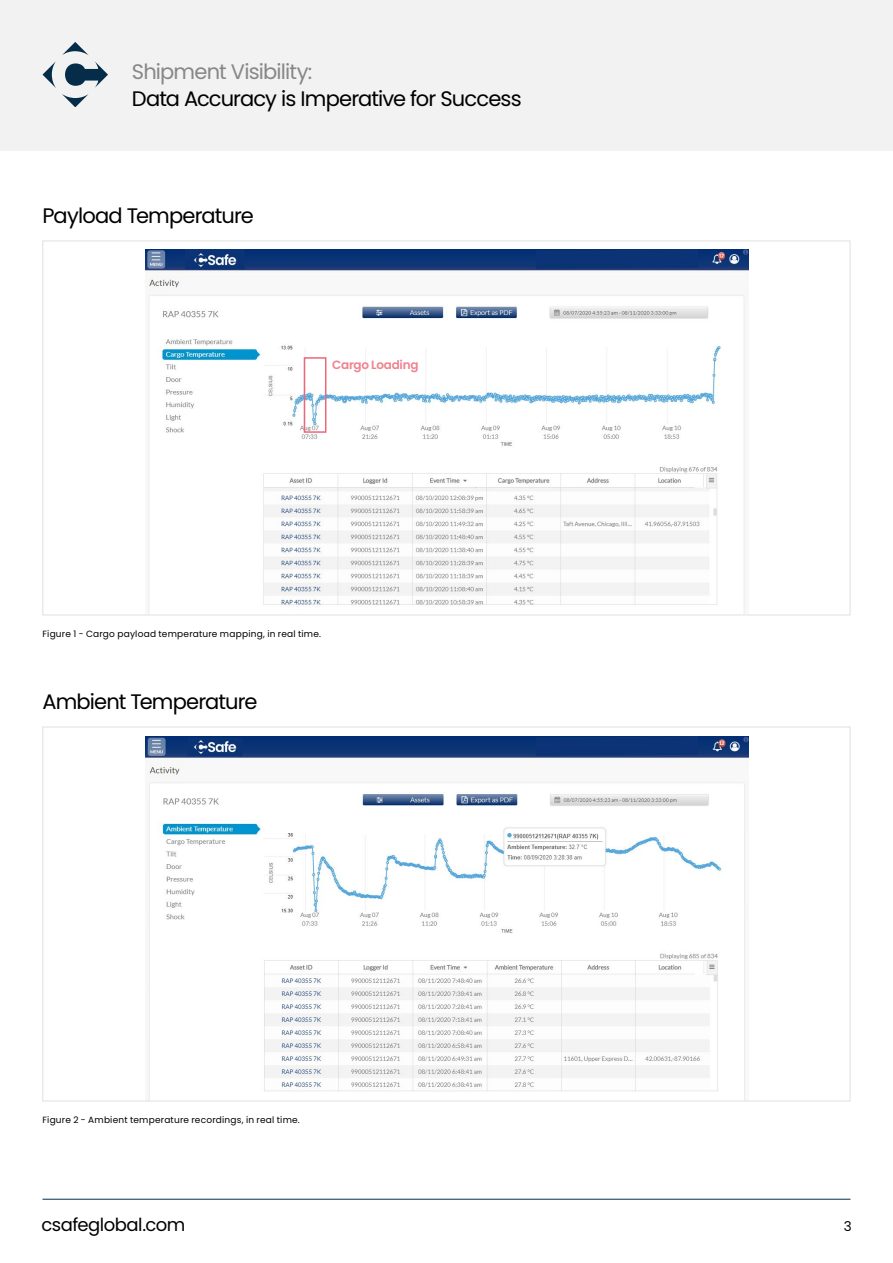
<style>
.page{position:relative;width:893px;height:1263px;background:#fff}
.page>*{position:absolute;margin:0;border:0;box-sizing:border-box;transform-origin:0 0}
.t1{font:21px "Poppins";letter-spacing:-.04em;color:#000}
.t2{font:21px "Poppins";letter-spacing:-.04em;color:#878787}
.t3{font:18px "Poppins";letter-spacing:-.03em;color:#000}
.t4{font:13.5px "Poppins";color:#000}
.t5{font:600 12px "Poppins";letter-spacing:-.02em;color:#f0828e}
.t6{font:9px "Poppins";letter-spacing:.025em;color:#000}
</style>
<div class="page">
<hr style="left:43px;top:1199px;width:807px;height:1px;background:#052c49">
<div style="left:0;top:0;width:893px;height:151px;background:#f2f2f2"></div>
<svg style="left:62px;top:43px;width:27px;height:12px"></svg>
<svg style="left:65px;top:61px;width:43px;height:27px"></svg>
<svg style="left:62px;top:94px;width:27px;height:13px"></svg>
<svg style="left:43px;top:61px;width:13px;height:27px"></svg>
<img style="left:145px;top:250px;width:603px;height:363px">
<img style="left:145px;top:736px;width:603px;height:363px">
<div style="left:304px;top:357px;width:22px;height:76px;border:2px solid #ec677a"></div>
<h1 class="t2" style="left:132px;top:59px;width:182px">Shipment Visibility:</h1>
<h1 class="t1" style="left:132px;top:86px;width:391px">Data Accuracy is Imperative for Success</h1>
<h1 class="t1" style="left:43px;top:203px;width:213px">Payload Temperature</h1>
<h3 class="t5" style="left:332px;top:358px;width:88px">Cargo Loading</h3>
<p class="t6" style="left:43px;top:628px;width:280px">Figure 1 - Cargo payload temperature mapping, in real time.</p>
<h1 class="t1" style="left:43px;top:689px;width:216px">Ambient Temperature</h1>
<p class="t6" style="left:43px;top:1114px;width:259px">Figure 2 - Ambient temperature recordings, in real time.</p>
<h2 class="t3" style="left:41px;top:1214px;width:145px">csafeglobal.com</h2>
<h3 class="t4" style="left:844px;top:1218px;width:9px">3</h3>
</div>
